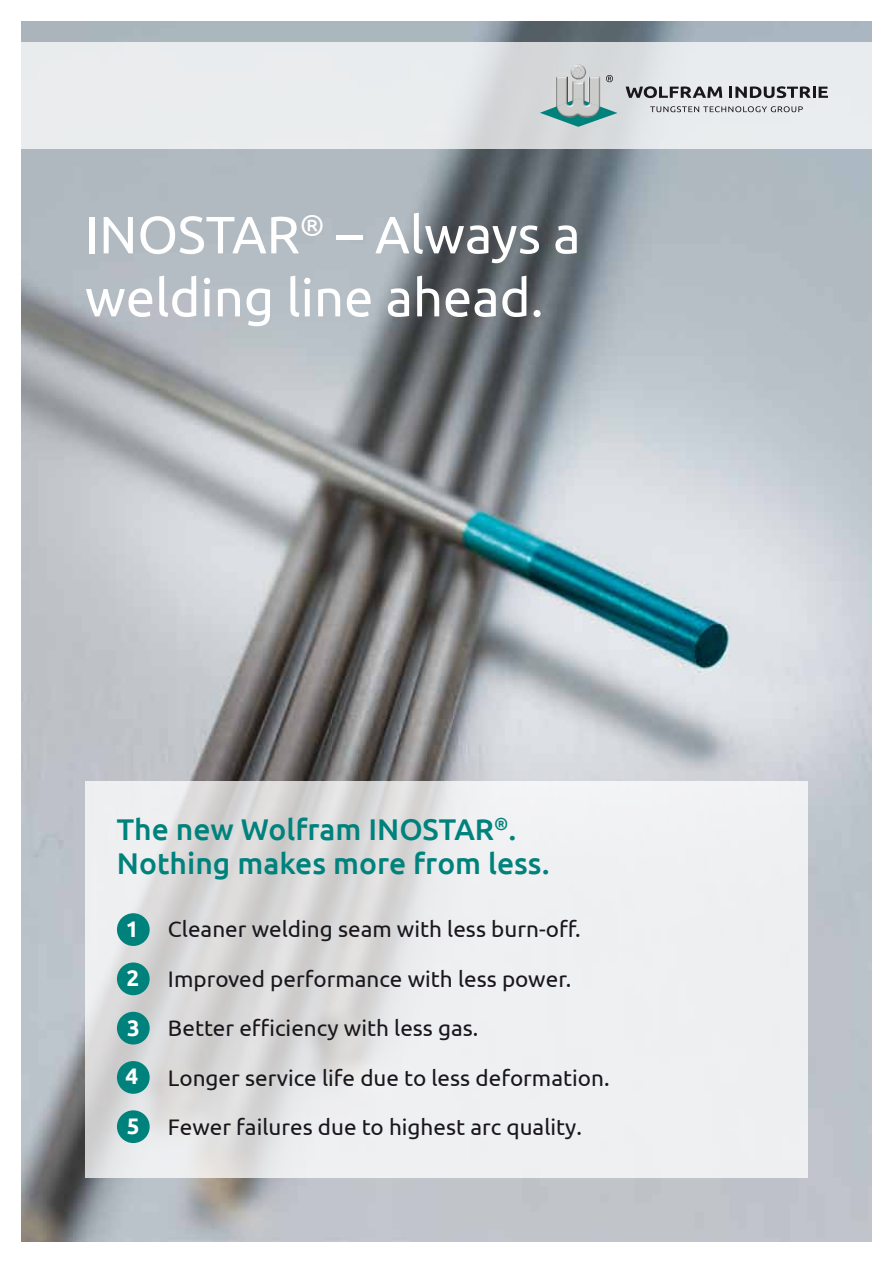
<style>
.page{position:relative;width:893px;height:1263px;background:#fff}
.page>*{position:absolute;margin:0;border:0;box-sizing:border-box;transform-origin:0 0}
.t1{font:52.5px/63px "Ubuntu";color:#fff}
.t2{font:500 30px/34.5px "Ubuntu";color:#00827c}
.t3{font:22.5px/48px "Ubuntu";color:#1a171c}
.t4{font:700 22.5px "Ubuntu";color:#fff}
.s1{font-weight:700;color:#fff}
</style>
<div class="page">
<img style="left:21px;top:21px;width:851px;height:1221px">
<svg style="left:21px;top:43px;width:851px;height:106px;background:#e6e8ea"></svg>
<svg style="left:626px;top:86px;width:96px;height:12px"></svg>
<svg style="left:729px;top:86px;width:99px;height:12px"></svg>
<svg style="left:650px;top:106px;width:153px;height:6px"></svg>
<svg style="left:540px;top:98px;width:77px;height:29px"></svg>
<img style="left:556px;top:77px;width:44px;height:21px">
<img style="left:556px;top:98px;width:44px;height:20px">
<img style="left:571px;top:64px;width:15px;height:16px;border-radius:8px">
<svg style="left:606px;top:75px;width:7px;height:7px"></svg>
<svg style="left:85px;top:781px;width:723px;height:397px;fill:#eeeff1"></svg>
<div style="left:117px;top:913px;width:33px;height:33px;background:#00827c;border-radius:50%"></div>
<div style="left:117px;top:1110px;width:33px;height:33px;background:#00827c;border-radius:50%"></div>
<div style="left:117px;top:1061px;width:33px;height:33px;background:#00827c;border-radius:50%"></div>
<div style="left:117px;top:1012px;width:33px;height:32px;background:#00827c;border-radius:50%"></div>
<div style="left:117px;top:962px;width:33px;height:33px;background:#00827c;border-radius:50%"></div>
<h1 class="t1" style="left:85px;top:202px;width:497px">INOSTAR<sup>®</sup> – Always a welding line ahead.</h1>
<h2 class="t2" style="left:117px;top:811px;width:434px">The new Wolfram Inostar<sup>®</sup>.<br>Nothing makes more from less.</h2>
<p class="t4" style="left:126px;top:916px;width:14px">1</p>
<p class="t3" style="left:168px;top:905px;width:414px">Cleaner welding seam with less burn-off.</p>
<p class="t4" style="left:126px;top:965px;width:14px">2</p>
<p class="t3" style="left:168px;top:954px;width:405px">Improved performance with less power.</p>
<p class="t3" style="left:126px;top:1004px;width:354px"><span class="s1">3</span> Better efficiency with less gas.<br><span class="s1">4</span></p>
<p class="t3" style="left:168px;top:1053px;width:443px">Longer service life due to less deformation.</p>
<p class="t4" style="left:127px;top:1112px;width:14px">5</p>
<p class="t3" style="left:168px;top:1103px;width:415px">Fewer failures due to highest arc quality.</p>
</div>
